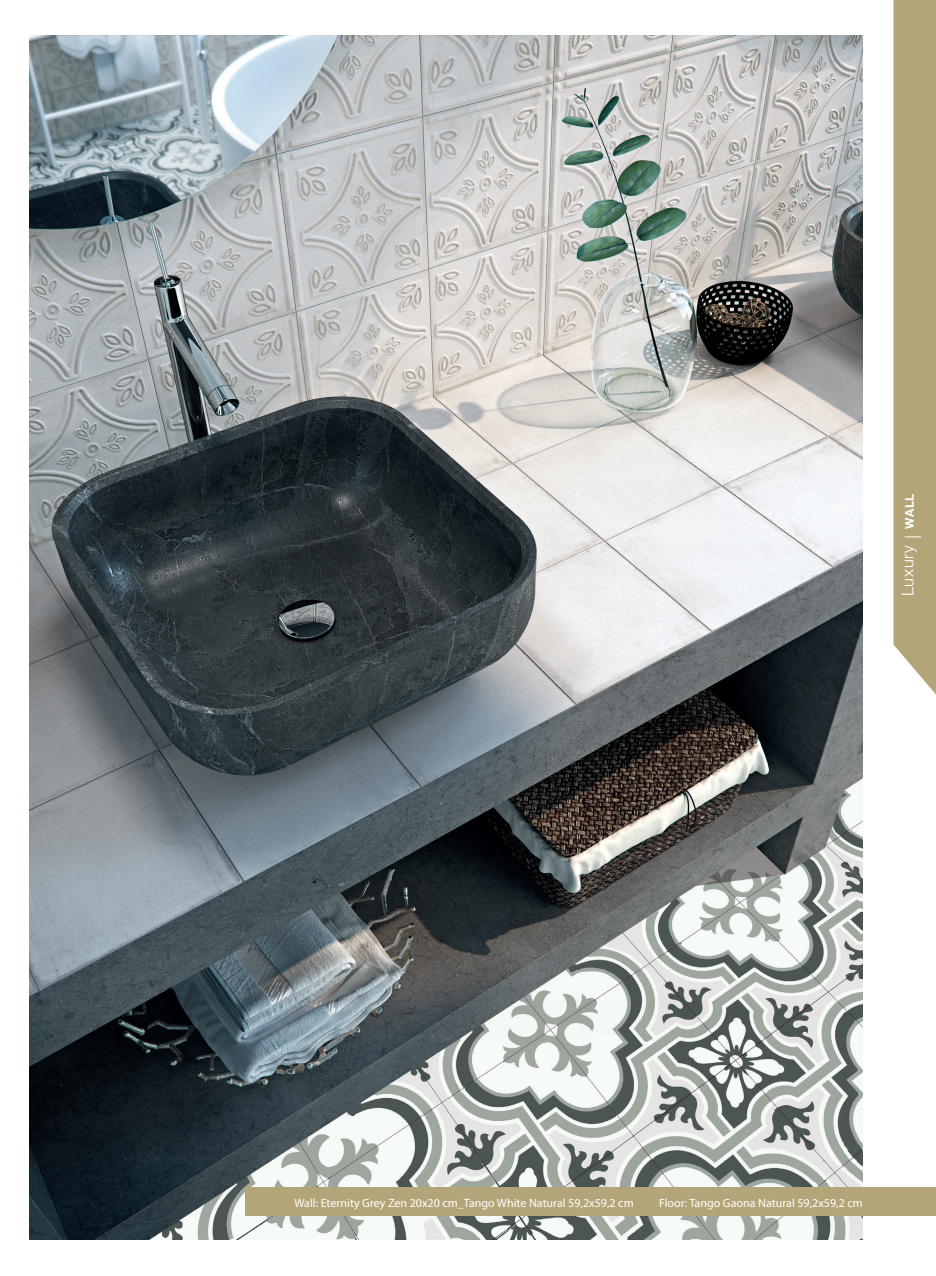
<style>
.page{position:relative;width:936px;height:1276px;background:#fff}
.page>*{position:absolute;margin:0;border:0;box-sizing:border-box;transform-origin:0 0}
.t1{font:300 16.5px "Helvetica Neue LT Std";letter-spacing:.04em;color:#fff}
.PIE_DE_PAGINA{font:12px "Myriad Pro";color:#fff}
.t2{font:700 12px "Helvetica Neue LT Std";color:#fff}
</style>
<div class="page">
<img style="left:30px;top:36px;width:832px;height:1203px">
<div style="left:245px;top:1187px;width:690px;height:28px;background:#b4a579"></div>
<svg style="left:893px;top:0;width:42px;height:693px;background:#bcae87"></svg>
<p class="t2" style="left:902px;top:529px;width:37px;rotate:-90deg">WALL</p>
<p class="t1" style="left:897px;top:596px;width:52px;rotate:-90deg">Luxury</p>
<p class="PIE_DE_PAGINA" style="left:294px;top:1195px;width:340px">Wall: Eternity Grey Zen 20x20 cm_Tango White Natural 59,2x59,2 cm</p>
<p class="PIE_DE_PAGINA" style="left:659px;top:1195px;width:205px">Floor: Tango Gaona Natural 59,2x59,2 cm</p>
</div>
